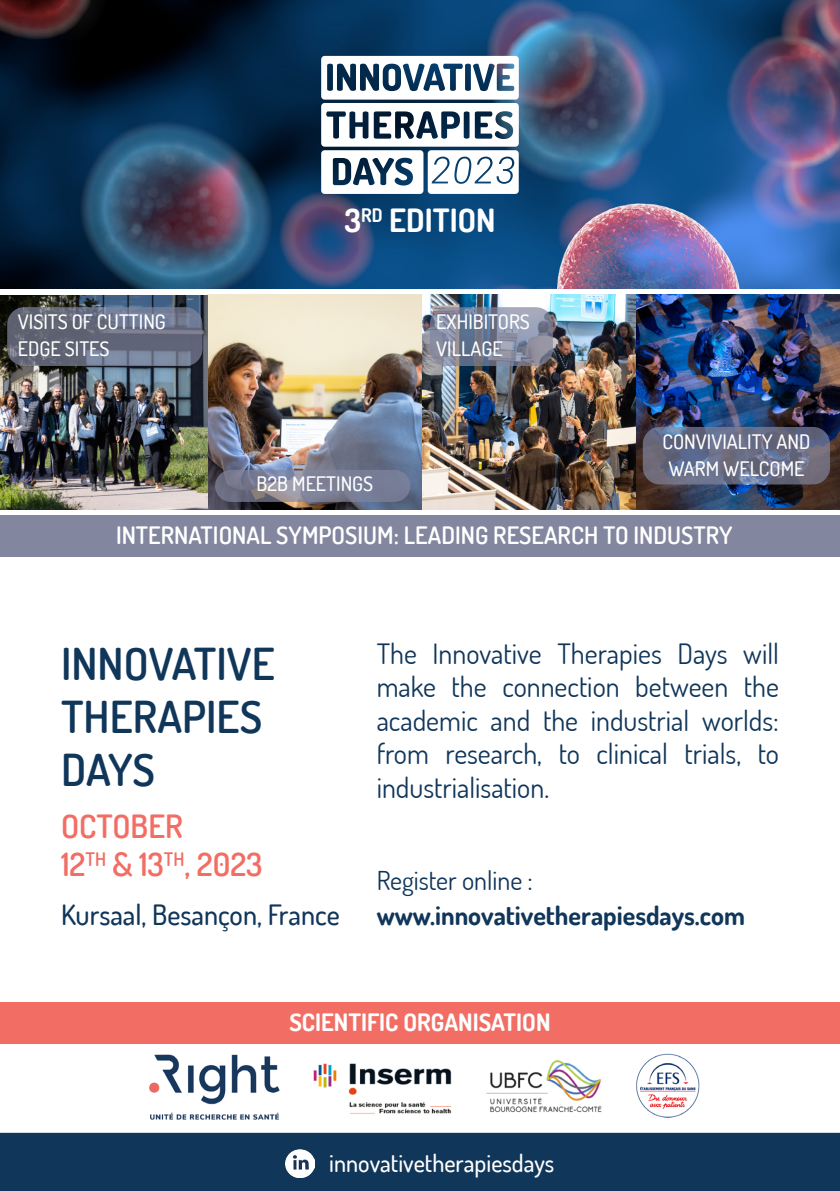
<style>
.page{position:relative;width:840px;height:1191px;background:#fff}
.page>*{position:absolute;margin:0;border:0;box-sizing:border-box;transform-origin:0 0}
.t1{font:600 44px "Dosis";color:#10365a}
.t2{font:600 32px "Dosis";color:#f26e64}
.t3{font:700 32px "Dosis";color:#fff}
.t4{font:28px/33.6px "Dosis";color:#10365a;text-align:justify}
.t5{font:500 28px "Dosis";color:#10365a}
.t6{font:700 26px "Dosis";color:#10365a}
.t7{font:26px "Dosis";color:#10365a}
.t8{font:600 24px "Dosis";color:#fff}
.t9{font:500 24px "Dosis";color:#fff}
.t10{font:700 24px "Dosis";color:#fff}
.t11{font:500 20px/27.2px "Dosis";color:#fff}
</style>
<div class="page">
<div style="left:0;top:1002px;width:839px;height:41px;background:#f26e65"></div>
<img style="left:0;top:0;width:839px;height:288px">
<div style="left:0;top:515px;width:839px;height:42px;background:#82869f"></div>
<div style="left:0;top:1132px;width:839px;height:59px;background:#10365a"></div>
<img style="left:285px;top:1149px;width:29px;height:28px">
<img style="left:0;top:295px;width:839px;height:214px">
<svg style="left:7px;top:307px;width:195px;height:59px;background:#686e81"></svg>
<svg style="left:215px;top:470px;width:195px;height:32px;background:#7c7f94"></svg>
<svg style="left:429px;top:307px;width:123px;height:59px;background:#80879d"></svg>
<svg style="left:642px;top:427px;width:187px;height:57px;background:#686c84"></svg>
<svg style="left:321px;top:56px;width:197px;height:138px"></svg>
<img style="left:149px;top:1053px;width:551px;height:67px">
<p class="t11" style="left:18px;top:307px;width:149px">VISITS OF CUTTING<br>EDGE SITES</p>
<p class="t3" style="left:344px;top:200px;width:152px">3<sup>RD</sup> EDITION</p>
<p class="t11" style="left:256px;top:470px;width:118px">B2B MEETINGS</p>
<p class="t11" style="left:436px;top:307px;width:95px">EXHIBITORS<br>VILLAGE</p>
<p class="t11" style="left:662px;top:427px;width:150px">CONVIVIALITY AND</p>
<p class="t11" style="left:668px;top:454px;width:138px">WARM WELCOME</p>
<p class="t8" style="left:116px;top:520px;width:617px">INTERNATIONAL SYMPOSIUM: LEADING RESEARCH TO INDUSTRY</p>
<p class="t1" style="left:61px;top:635px;width:215px">INNOVATIVE</p>
<p class="t1" style="left:61px;top:688px;width:202px">THERAPIES</p>
<p class="t1" style="left:61px;top:741px;width:96px">DAYS</p>
<p class="t2" style="left:61px;top:805px;width:123px">OCTOBER</p>
<p class="t2" style="left:61px;top:844px;width:203px">12<sup>TH</sup> &amp; 13<sup>TH</sup>, 2023</p>
<p class="t5" style="left:61px;top:896px;width:280px">Kursaal, Besançon, France</p>
<p class="t4" style="left:376px;top:635px;width:403px">The Innovative Therapies Days will make the connection between the academic and the industrial worlds: from research, to clinical trials, to industrialisation.</p>
<p class="t7" style="left:376px;top:863px;width:157px">Register online :</p>
<p class="t6" style="left:376px;top:898px;width:369px">www.innovativetherapiesdays.com</p>
<p class="t10" style="left:289px;top:1007px;width:262px">SCIENTIFIC ORGANISATION</p>
<p class="t9" style="left:329px;top:1147px;width:226px">innovativetherapiesdays</p>
</div>
